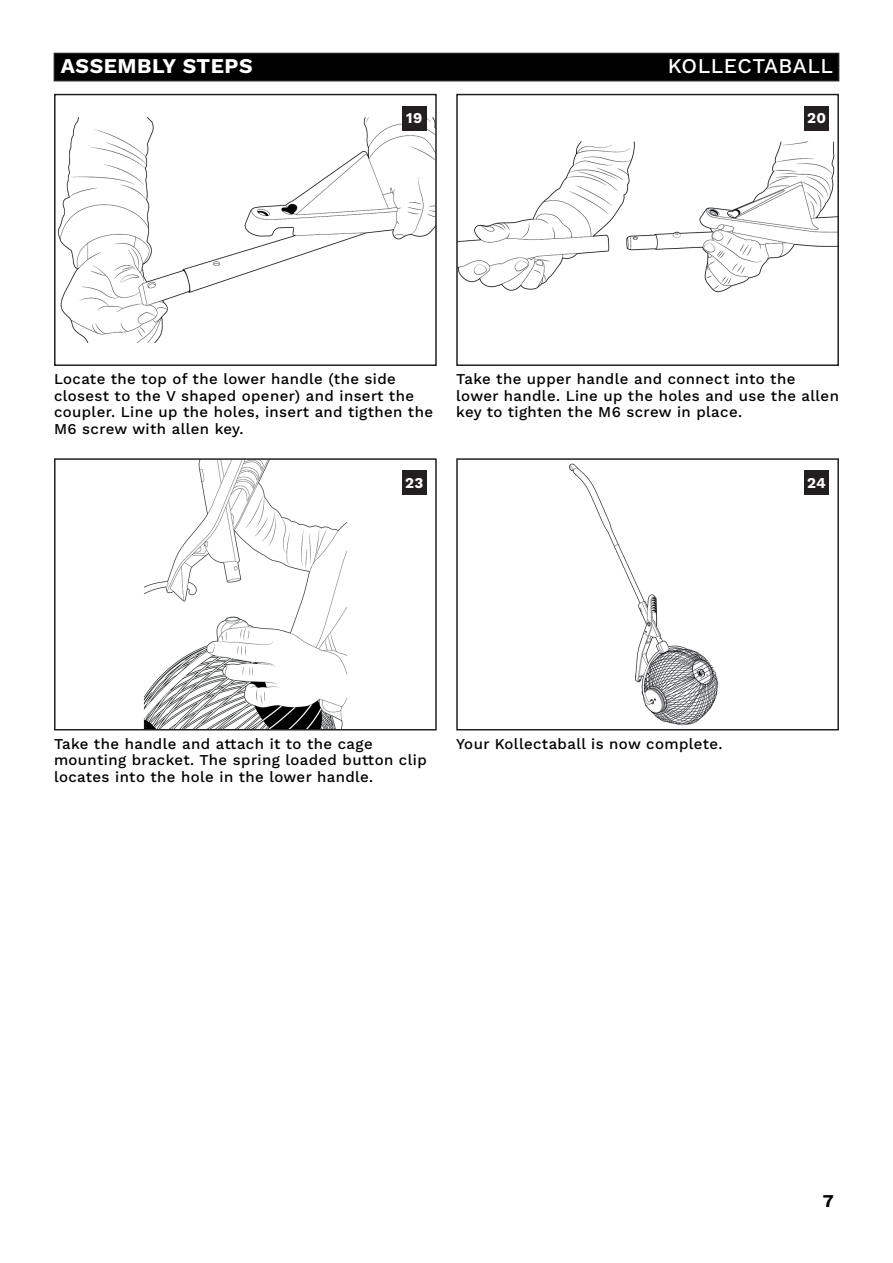
<style>
.page{position:relative;width:893px;height:1263px;background:#fff}
.page>*{position:absolute;margin:0;border:0;box-sizing:border-box;transform-origin:0 0}
.t1{font:700 21px "Work Sans";letter-spacing:.025em;color:#fff}
.t2{font:500 21px "Work Sans";letter-spacing:.025em;color:#fff}
.t3{font:700 18px "Work Sans";color:#000}
.t4{font:500 15px/16.5px "Work Sans";letter-spacing:.025em;color:#000}
.t5{font:700 15px "Work Sans";letter-spacing:.025em;color:#fff}
</style>
<div class="page">
<svg style="left:53px;top:52px;width:787px;height:30px;background:#0e0e0e"></svg>
<svg style="left:54px;top:93px;width:383px;height:273px"></svg>
<div style="left:402px;top:106px;width:25px;height:25px;background:#231f20"></div>
<svg style="left:54px;top:458px;width:383px;height:273px"></svg>
<div style="left:402px;top:470px;width:25px;height:25px;background:#231f20"></div>
<svg style="left:456px;top:93px;width:383px;height:273px"></svg>
<div style="left:804px;top:106px;width:25px;height:25px;background:#231f20"></div>
<svg style="left:456px;top:458px;width:383px;height:273px"></svg>
<div style="left:804px;top:470px;width:25px;height:25px;background:#231f20"></div>
<p class="t1" style="left:61px;top:50px;width:193px">ASSEMBLY STEPS</p>
<p class="t5" style="left:406px;top:107px;width:18px">19</p>
<p class="t2" style="left:668px;top:50px;width:167px">KOLLECTABALL</p>
<p class="t5" style="left:807px;top:107px;width:20px">20</p>
<p class="t4" style="left:54px;top:370px;width:381px">Locate the top of the lower handle (the side closest to the V shaped opener) and insert the coupler. Line up the holes, insert and tigthen the M6 screw with allen key.</p>
<p class="t5" style="left:405px;top:471px;width:20px">23</p>
<p class="t4" style="left:456px;top:370px;width:384px">Take the upper handle and connect into the lower handle. Line up the holes and use the allen key to tighten the M6 screw in place.</p>
<p class="t5" style="left:807px;top:471px;width:20px">24</p>
<p class="t4" style="left:54px;top:735px;width:374px">Take the handle and attach it to the cage mounting bracket. The spring loaded button clip locates into the hole in the lower handle.</p>
<p class="t4" style="left:456px;top:735px;width:268px">Your Kollectaball is now complete.</p>
<p class="t3" style="left:823px;top:1187px;width:12px">7</p>
</div>
